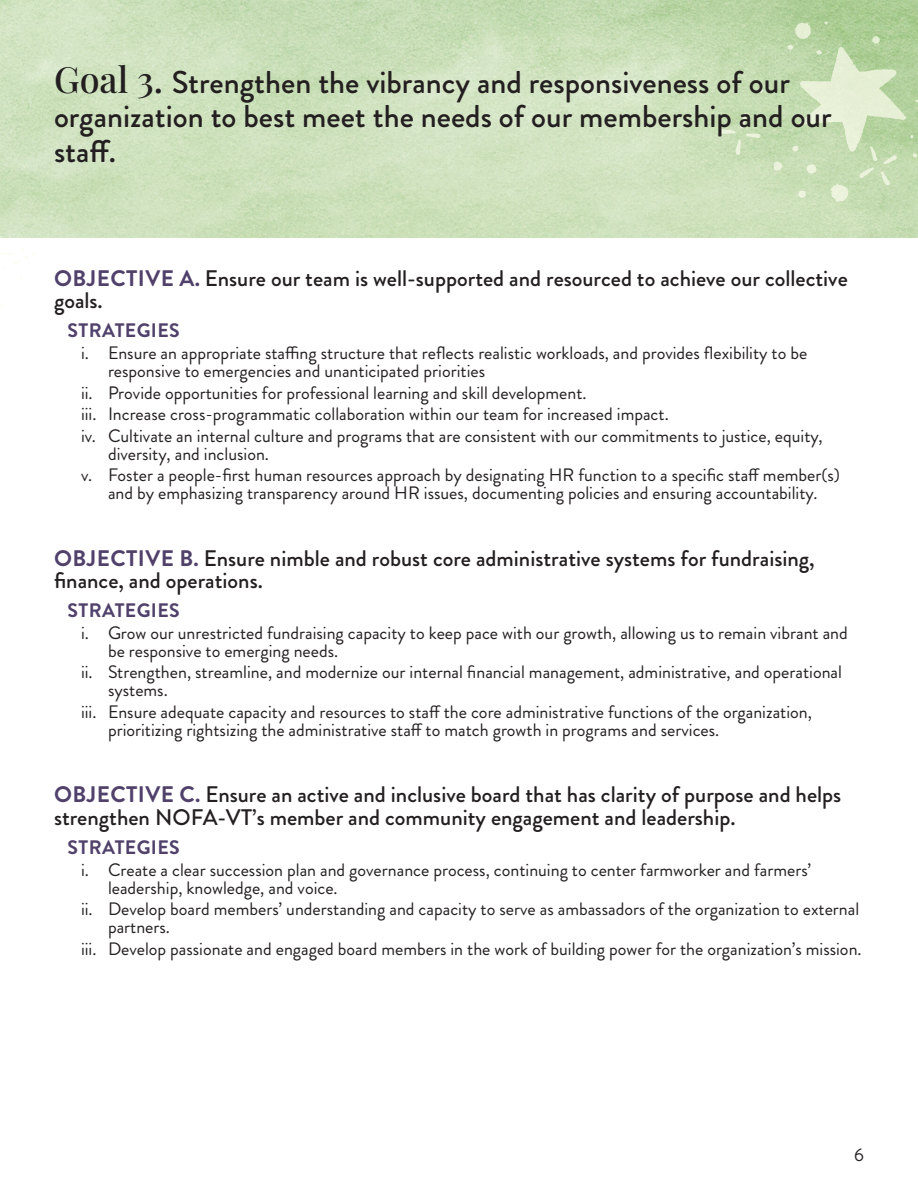
<style>
.page{position:relative;width:918px;height:1188px;background:#fff}
.page>*{position:absolute;margin:0;border:0;box-sizing:border-box;transform-origin:0 0}
.Goal_Description{font:500 31.5px/34.5px "Brandon Grotesque";color:#231f20}
.Objectives{font:500 22.5px/22.5px "Brandon Grotesque";color:#231f20}
.Strategy_Heading{font:700 19.5px "Brandon Grotesque";letter-spacing:.02em;color:#50416b}
.t1{font:18px/18px "Brandon Grotesque";color:#231f20}
.s1{font-family:"Playfair Display";font-size:36px}
.s2{font-weight:700;color:#50416b}
</style>
<div class="page">
<img style="left:0;top:0;width:918px;height:238px">
<svg style="left:0;top:229px;width:15px;height:9px"></svg>
<svg style="left:0;top:248px;width:35px;height:20px"></svg>
<svg style="left:759px;top:88px;width:4px;height:6px"></svg>
<svg style="left:773px;top:161px;width:9px;height:10px"></svg>
<svg style="left:719px;top:112px;width:43px;height:43px"></svg>
<svg style="left:788px;top:21px;width:130px;height:182px"></svg>
<p class="Goal_Description" style="left:54px;top:65px;width:779px"><span class="s1">Goal 3.</span> Strengthen the vibrancy and responsiveness of our organization to best meet the needs of our membership and our staff.</p>
<p class="Objectives" style="left:54px;top:267px;width:795px"><span class="s2">OBJECTIVE A.</span> Ensure our team is well-supported and resourced to achieve our collective goals.</p>
<p class="Strategy_Heading" style="left:68px;top:317px;width:114px">STRATEGIES</p>
<p class="t1" style="left:108px;top:344px;width:701px;text-indent:-27px">i. Ensure an appropriate staffing structure that reflects realistic workloads, and provides flexibility to be responsive to emergencies and unanticipated priorities</p>
<p class="t1" style="left:81px;top:384px;width:507px">ii. Provide opportunities for professional learning and skill development.</p>
<p class="t1" style="left:81px;top:405px;width:589px">iii. Increase cross-programmatic collaboration within our team for increased impact.</p>
<p class="t1" style="left:108px;top:427px;width:716px;text-indent:-27px">iv. Cultivate an internal culture and programs that are consistent with our commitments to justice, equity, diversity, and inclusion.</p>
<p class="t1" style="left:81px;top:466px;width:760px;text-align:center">v. Foster a people-first human resources approach by designating HR function to a specific staff member(s) and by emphasizing transparency around HR issues, documenting policies and ensuring accountability.</p>
<p class="Objectives" style="left:54px;top:547px;width:762px"><span class="s2">OBJECTIVE B.</span> Ensure nimble and robust core administrative systems for fundraising, finance, and operations.</p>
<p class="Strategy_Heading" style="left:68px;top:597px;width:114px">STRATEGIES</p>
<p class="t1" style="left:108px;top:624px;width:741px;text-indent:-27px">i. Grow our unrestricted fundraising capacity to keep pace with our growth, allowing us to remain vibrant and be responsive to emerging needs.</p>
<p class="t1" style="left:108px;top:663px;width:736px;text-indent:-27px">ii. Strengthen, streamline, and modernize our internal financial management, administrative, and operational systems.</p>
<p class="t1" style="left:108px;top:703px;width:705px;text-indent:-27px">iii. Ensure adequate capacity and resources to staff the core administrative functions of the organization, prioritizing rightsizing the administrative staff to match growth in programs and services.</p>
<p class="Objectives" style="left:54px;top:784px;width:789px"><span class="s2">OBJECTIVE C.</span> Ensure an active and inclusive board that has clarity of purpose and helps strengthen NOFA-VT’s member and community engagement and leadership.</p>
<p class="Strategy_Heading" style="left:68px;top:834px;width:114px">STRATEGIES</p>
<p class="t1" style="left:108px;top:861px;width:705px;text-indent:-27px">i. Create a clear succession plan and governance process, continuing to center farmworker and farmers’ leadership, knowledge, and voice.</p>
<p class="t1" style="left:108px;top:900px;width:753px;text-indent:-27px">ii. Develop board members’ understanding and capacity to serve as ambassadors of the organization to external partners.</p>
<p class="t1" style="left:81px;top:940px;width:782px">iii. Develop passionate and engaged board members in the work of building power for the organization’s mission.</p>
<p class="t1" style="left:854px;top:1146px;width:11px">6</p>
</div>
